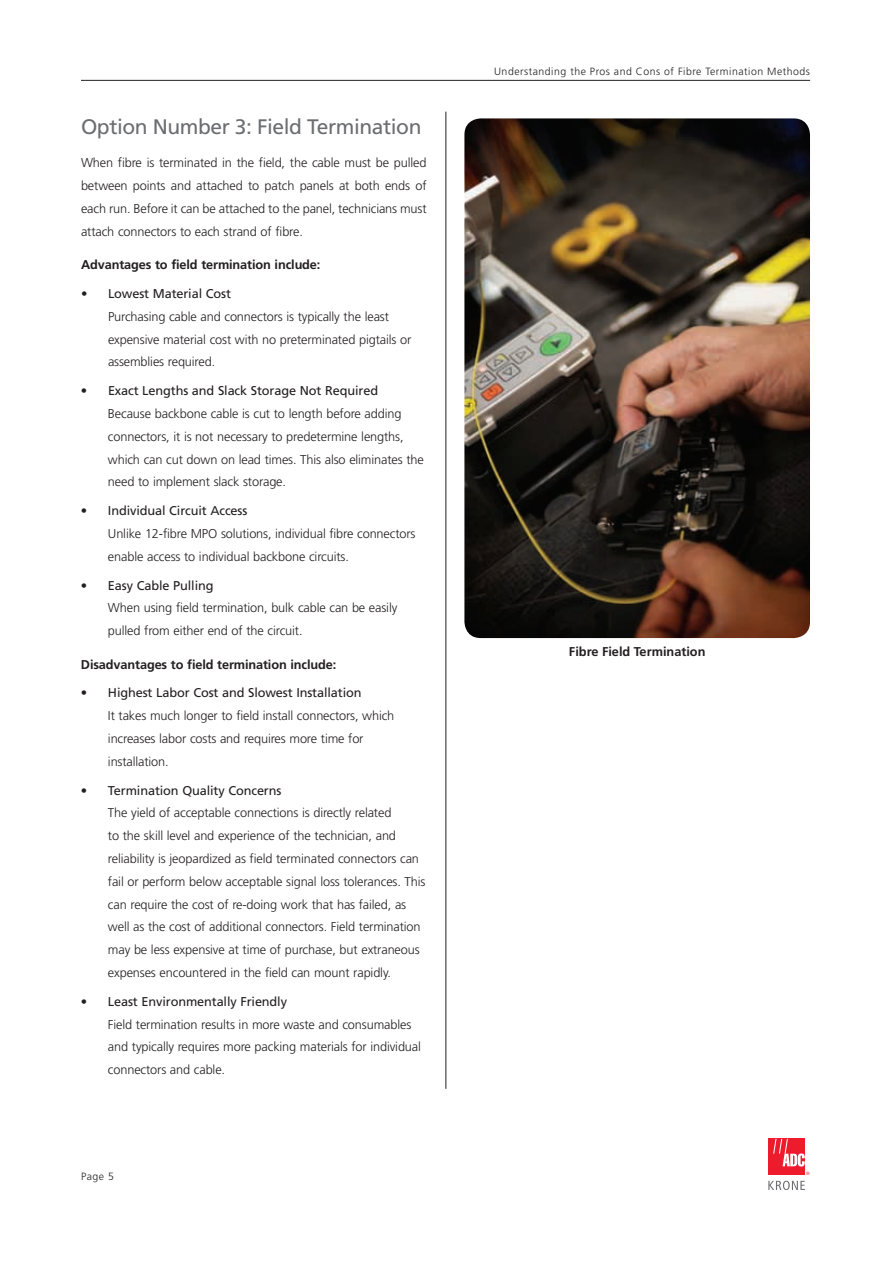
<style>
.page{position:relative;width:893px;height:1263px;background:#fff}
.page>*{position:absolute;margin:0;border:0;box-sizing:border-box;transform-origin:0 0}
.Subhead_2{font:21px "Frutiger LT";letter-spacing:-.02em;color:#6c6d70}
.Bullet_Text{font:300 12.75px/22.8px "Frutiger LT";letter-spacing:-.01em;color:#231f20}
.Body_Text{font:300 12.75px/22.8px "Frutiger LT";letter-spacing:-.01em;color:#231f20;text-align:justify}
.Body_Text-2{font:700 12.75px "Frutiger LT";letter-spacing:-.01em;color:#231f20}
.t1{font:300 10.5px "Frutiger LT";letter-spacing:.05em;color:#231f20}
.t2{font:300 4.65px "Frutiger LT";color:#ee1b2c}
.s1{font-weight:400}
</style>
<div class="page">
<hr style="left:445px;top:112px;width:1px;height:977px;background:#231f20">
<hr style="left:81px;top:80px;width:729px;height:1px;background:#231f20">
<div style="left:768px;top:1139px;width:37px;height:36px;background:#ee1b2c"></div>
<svg style="left:773px;top:1139px;width:32px;height:27px"></svg>
<svg style="left:768px;top:1181px;width:37px;height:9px"></svg>
<img style="left:464px;top:118px;width:346px;height:520px">
<p class="Subhead_2" style="left:81px;top:115px;width:342px">Option Number 3: Field Termination</p>
<p class="Body_Text" style="left:81px;top:152px;width:347px">When fibre is terminated in the field, the cable must be pulled between points and attached to patch panels at both ends of each run. Before it can be attached to the panel, technicians must attach connectors to each strand of fibre.</p>
<p class="Body_Text-2" style="left:81px;top:257px;width:241px">Advantages to field termination include:</p>
<p class="Bullet_Text" style="left:108px;top:282px;width:305px;text-indent:-27px"><span class="s1">• Lowest Material Cost<br></span>Purchasing cable and connectors is typically the least expensive material cost with no preterminated pigtails or assemblies required.</p>
<p class="Bullet_Text" style="left:108px;top:380px;width:317px;text-indent:-27px"><span class="s1">• Exact Lengths and Slack Storage Not Required </span>Because backbone cable is cut to length before adding connectors, it is not necessary to predetermine lengths, which can cut down on lead times. This also eliminates the need to implement slack storage.</p>
<p class="Bullet_Text" style="left:108px;top:500px;width:309px;text-indent:-27px"><span class="s1">• Individual Circuit Access<br></span>Unlike 12-fibre MPO solutions, individual fibre connectors enable access to individual backbone circuits.</p>
<p class="Bullet_Text" style="left:108px;top:574px;width:291px;text-indent:-27px"><span class="s1">• Easy Cable Pulling<br></span>When using field termination, bulk cable can be easily pulled from either end of the circuit.</p>
<p class="Body_Text-2" style="left:81px;top:657px;width:257px">Disadvantages to field termination include:</p>
<p class="Bullet_Text" style="left:108px;top:682px;width:288px;text-indent:-27px"><span class="s1">• Highest Labor Cost and Slowest Installation<br></span>It takes much longer to field install connectors, which increases labor costs and requires more time for installation.</p>
<p class="Bullet_Text" style="left:108px;top:779px;width:319px;text-indent:-27px"><span class="s1">• Termination Quality Concerns<br></span>The yield of acceptable connections is directly related<br>to the skill level and experience of the technician, and reliability is jeopardized as field terminated connectors can fail or perform below acceptable signal loss tolerances. This can require the cost of re-doing work that has failed, as well as the cost of additional connectors. Field termination may be less expensive at time of purchase, but extraneous expenses encountered in the field can mount rapidly.</p>
<p class="Bullet_Text" style="left:108px;top:990px;width:315px;text-indent:-27px"><span class="s1">• Least Environmentally Friendly<br></span>Field termination results in more waste and consumables and typically requires more packing materials for individual connectors and cable.</p>
<p class="t1" style="left:494px;top:66px;width:317px">Understanding the Pros and Cons of Fibre Termination Methods</p>
<p class="Body_Text-2" style="left:569px;top:644px;width:138px">Fibre Field Termination</p>
<p class="t1" style="left:81px;top:1171px;width:34px">Page 5</p>
<p class="t2" style="left:806px;top:1171px;width:5px">®</p>
</div>
